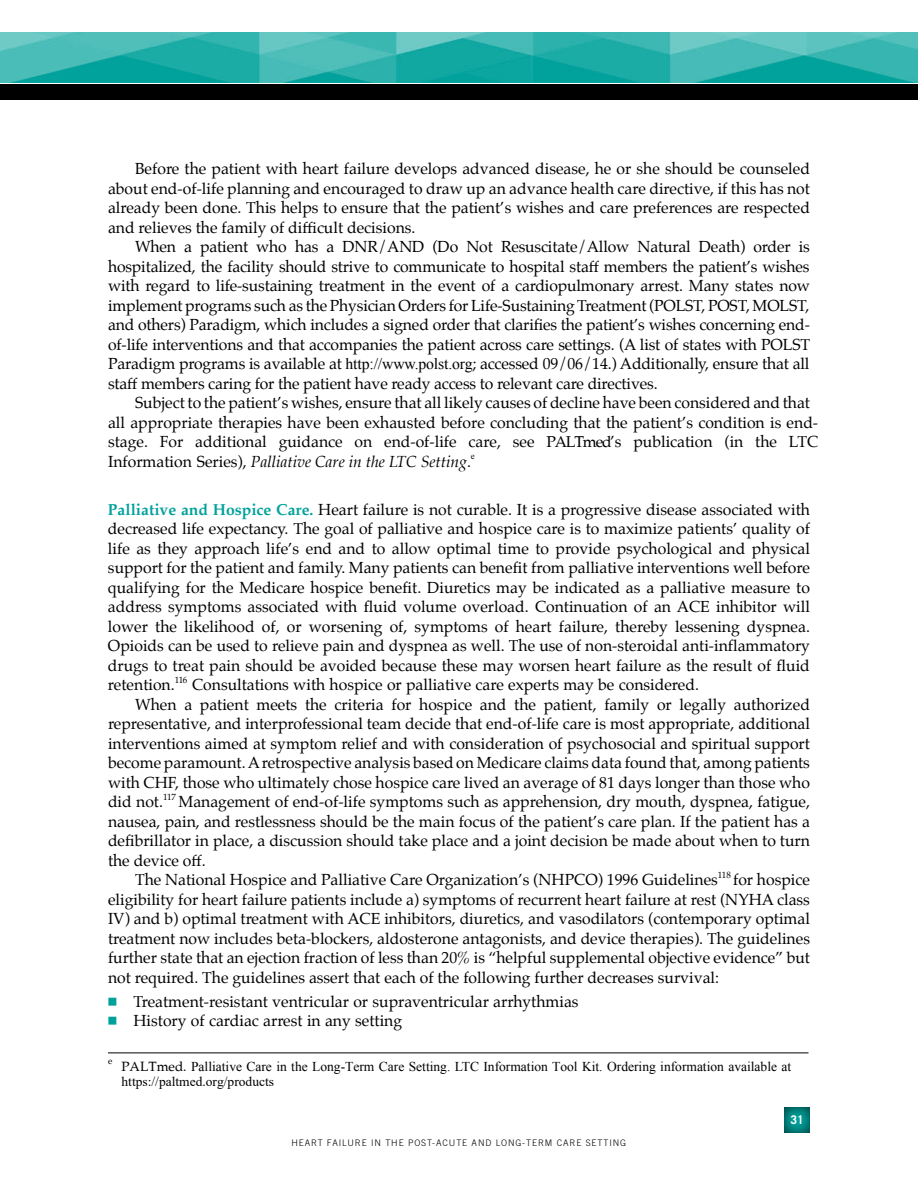
<style>
.page{position:relative;width:918px;height:1188px;background:#fff}
.page>*{position:absolute;margin:0;border:0;box-sizing:border-box;transform-origin:0 0}
.t1{font:15.75px/19.5px "Palatino";color:#000;text-align:justify}
.t2{font:13.5px/15px "Times New Roman";color:#000}
.t3{font:700 12px "Trade Gothic";color:#fff}
.t4{font:300 9px "Trade Gothic";letter-spacing:.1em;color:#000}
.t5{font:9px "Palatino";letter-spacing:-.055em;color:#000}
.t6{font:9px "Times New Roman";color:#000}
.s1{font-family:"Times New Roman"}
.s2{font-style:inherit}
.s3{font-style:italic}
.s4{font-weight:700;color:#00a19b}
.s5{font-family:"Universal Newswith Comm Pi";color:#00a19b}
.s6{font-family:"Palatino"}
</style>
<div class="page">
<div style="left:0;top:84px;width:918px;height:16px;background:#000"></div>
<img style="left:1px;top:32px;width:917px;height:51px">
<hr style="left:0;top:32px;width:1px;height:51px;background:#00a19b">
<div style="left:782px;top:1105px;width:28px;height:28px;background:#000;opacity:.75"></div>
<hr style="left:108px;top:1053px;width:700px;height:1px;background:#000">
<p class="t1" style="left:108px;top:159px;width:704px;text-indent:27px">Before the patient with heart failure develops advanced disease, he or she should be counseled about end-of-life planning and encouraged to draw up an advance health care directive, if this has not already been done. This helps to ensure that the patient’s wishes and care preferences are respected and relieves the family of difficult decisions.</p>
<p class="t1" style="left:108px;top:237px;width:704px;text-indent:27px">When a patient who has a DNR/AND (Do Not Resuscitate/Allow Natural Death) order is hospitalized, the facility should strive to communicate to hospital staff members the patient’s wishes with regard to life-sustaining treatment in the event of a cardiopulmonary arrest. Many states now implement programs such as the Physician Orders for Life-Sustaining Treatment (POLST, POST, MOLST, and others) Paradigm, which includes a signed order that clarifies the patient’s wishes concerning end&shy;of-life interventions and that accompanies the patient across care settings. (A list of states with POLST Paradigm programs is available at <span class="s1">http://www.polst.org</span>; accessed 09/06/14.) Additionally, ensure that all staff members caring for the patient have ready access to relevant care directives.</p>
<p class="t1" style="left:108px;top:393px;width:712px;text-align:left;text-indent:27px">Subject to the patient’s wishes, ensure that all likely causes of decline have been considered and that all appropriate therapies have been exhausted before concluding that the patient’s condition is end&shy;stage. For additional guidance on end-of-life care, see <span class="s2">PALTmed</span>’s publication (in the LTC Information Series), <span class="s3">Palliative Care in the LTC Setting</span>.</p>
<p class="t6" style="left:471px;top:450px;width:5px">e</p>
<p class="t1" style="left:108px;top:500px;width:704px"><span class="s4">Palliative and Hospice Care.</span> Heart failure is not curable. It is a progressive disease associated with decreased life expectancy. The goal of palliative and hospice care is to maximize patients’ quality of life as they approach life’s end and to allow optimal time to provide psychological and physical support for the patient and family. Many patients can benefit from palliative interventions well before qualifying for the Medicare hospice benefit. Diuretics may be indicated as a palliative measure to address symptoms associated with fluid volume overload. Continuation of an ACE inhibitor will lower the likelihood of, or worsening of, symptoms of heart failure, thereby lessening dyspnea.<br>Opioids can be used to relieve pain and dyspnea as well. The use of non-steroidal anti-inflammatory drugs to treat pain should be avoided because these may worsen heart failure as the result of fluid retention.</p>
<p class="t5" style="left:175px;top:672px;width:14px">116</p>
<p class="t1" style="left:192px;top:675px;width:508px">Consultations with hospice or palliative care experts may be considered.</p>
<p class="t1" style="left:135px;top:695px;width:677px">When a patient meets the criteria for hospice and the patient, family or legally authorized</p>
<p class="t1" style="left:108px;top:714px;width:704px">representative, and interprofessional team decide that end-of-life care is most appropriate, additional</p>
<p class="t1" style="left:108px;top:734px;width:703px">interventions aimed at symptom relief and with consideration of psychosocial and spiritual support</p>
<p class="t1" style="left:108px;top:753px;width:703px">become paramount. A retrospective analysis based on Medicare claims data found that, among patients</p>
<p class="t1" style="left:108px;top:773px;width:704px">with CHF, those who ultimately chose hospice care lived an average of 81 days longer than those who</p>
<p class="t1" style="left:108px;top:792px;width:57px">did not.</p>
<p class="t5" style="left:163px;top:789px;width:15px">117</p>
<p class="t1" style="left:179px;top:792px;width:633px">Management of end-of-life symptoms such as apprehension, dry mouth, dyspnea, fatigue,</p>
<p class="t1" style="left:108px;top:812px;width:704px">nausea, pain, and restlessness should be the main focus of the patient’s care plan. If the patient has a</p>
<p class="t1" style="left:108px;top:831px;width:703px">defibrillator in place, a discussion should take place and a joint decision be made about when to turn</p>
<p class="t1" style="left:108px;top:851px;width:99px">the device off.</p>
<p class="t1" style="left:135px;top:870px;width:584px">The National Hospice and Palliative Care Organization’s (NHPCO) 1996 Guidelines</p>
<p class="t5" style="left:718px;top:867px;width:15px">118</p>
<p class="t1" style="left:108px;top:870px;width:704px;text-indent:625px">for hospice eligibility for heart failure patients include a) symptoms of recurrent heart failure at rest (NYHA class IV) and b) optimal treatment with ACE inhibitors, diuretics, and vasodilators (contemporary optimal treatment now includes beta-blockers, aldosterone antagonists, and device therapies). The guidelines further state that an ejection fraction of less than 20% is “helpful supplemental objective evidence” but not required. The guidelines assert that each of the following further decreases survival:</p>
<p class="t1" style="left:108px;top:992px;width:472px"><span class="s5">7</span> Treatment-resistant ventricular or supraventricular arrhythmias<br><span class="s5">7</span> History of cardiac arrest in any setting</p>
<p class="t5" style="left:108px;top:1053px;width:6px">e</p>
<p class="t2" style="left:122px;top:1059px;width:671px"><span class="s6">PALTmed</span><span class="s6">.</span> Palliative Care in the Long-Term Care Setting. LTC Information Tool Kit. Ordering information available at https://paltmed.org/products</p>
<p class="t4" style="left:291px;top:1138px;width:336px">HEART FAILURE IN THE POST-ACUTE AND LONG-TERM CARE SETTING</p>
<p class="t3" style="left:791px;top:1112px;width:15px">31</p>
</div>
